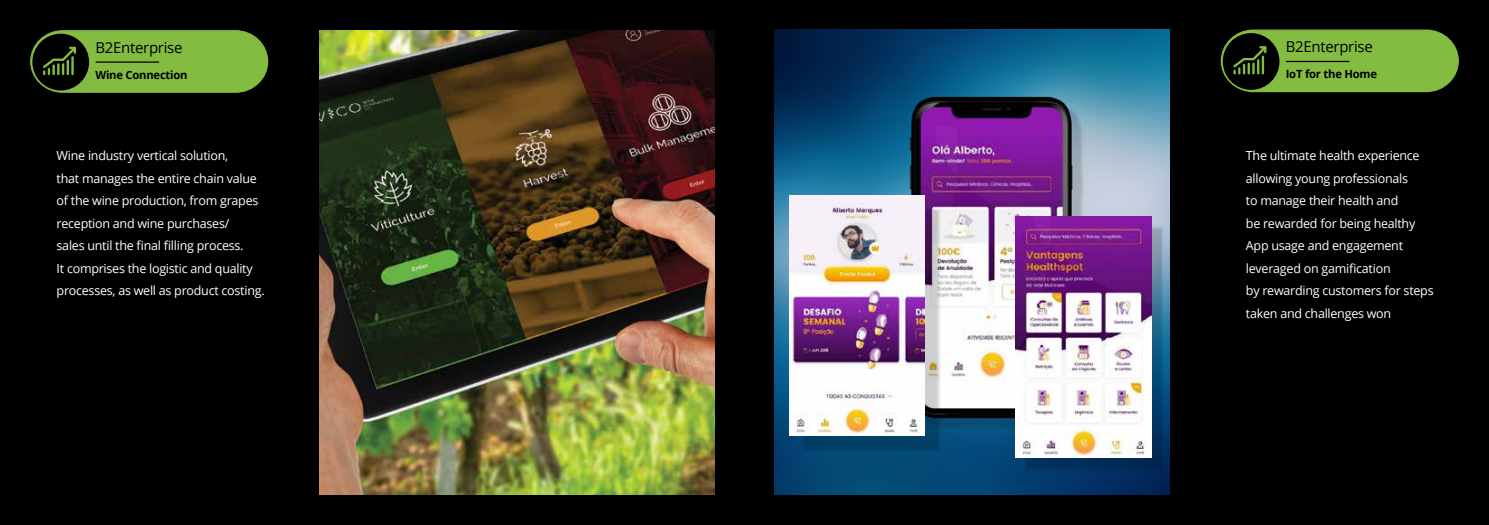
<style>
.page{position:relative;width:1489px;height:525px;background:#fff}
.page>*{position:absolute;margin:0;border:0;box-sizing:border-box;transform-origin:0 0}
.t1{font:15px "Open Sans";letter-spacing:-.02em;color:#000}
.t2{font:12.5px/22.5px "Open Sans";letter-spacing:-.02em;color:#fff}
.t3{font:700 11.25px "Open Sans";letter-spacing:-.02em;color:#000}
</style>
<div class="page">
<div style="left:744px;top:0;width:744px;height:524px;background:#000"></div>
<svg style="left:1220px;top:29px;width:239px;height:64px"></svg>
<hr style="left:1286px;top:61px;width:62px;height:1px;background:#000">
<div style="left:0;top:0;width:744px;height:524px;background:#000"></div>
<img style="left:319px;top:30px;width:395px;height:464px">
<svg style="left:30px;top:30px;width:239px;height:63px"></svg>
<hr style="left:96px;top:61px;width:63px;height:2px;background:#000">
<img style="left:774px;top:29px;width:395px;height:465px">
<img style="left:905px;top:86px;width:185px;height:350px">
<img style="left:800px;top:207px;width:142px;height:246px">
<img style="left:790px;top:196px;width:134px;height:239px">
<img style="left:1022px;top:224px;width:143px;height:248px">
<img style="left:1015px;top:216px;width:136px;height:241px">
<p class="t1" style="left:95px;top:37px;width:89px">B2Enterprise</p>
<p class="t3" style="left:95px;top:67px;width:94px">Wine Connection</p>
<p class="t2" style="left:57px;top:144px;width:210px">Wine industry vertical solution,<br>that manages the entire chain value of the wine production, from grapes reception and wine purchases/<br>sales until the final filling process.<br>It comprises the logistic and quality processes, as well as product costing.</p>
<p class="t1" style="left:1285px;top:36px;width:89px">B2Enterprise</p>
<p class="t3" style="left:1285px;top:66px;width:93px">IoT for the Home</p>
<p class="t2" style="left:1245px;top:144px;width:189px">The ultimate health experience allowing young professionals<br>to manage their health and<br>be rewarded for being healthy<br>App usage and engagement leveraged on gamification<br>by rewarding customers for steps taken and challenges won</p>
</div>
